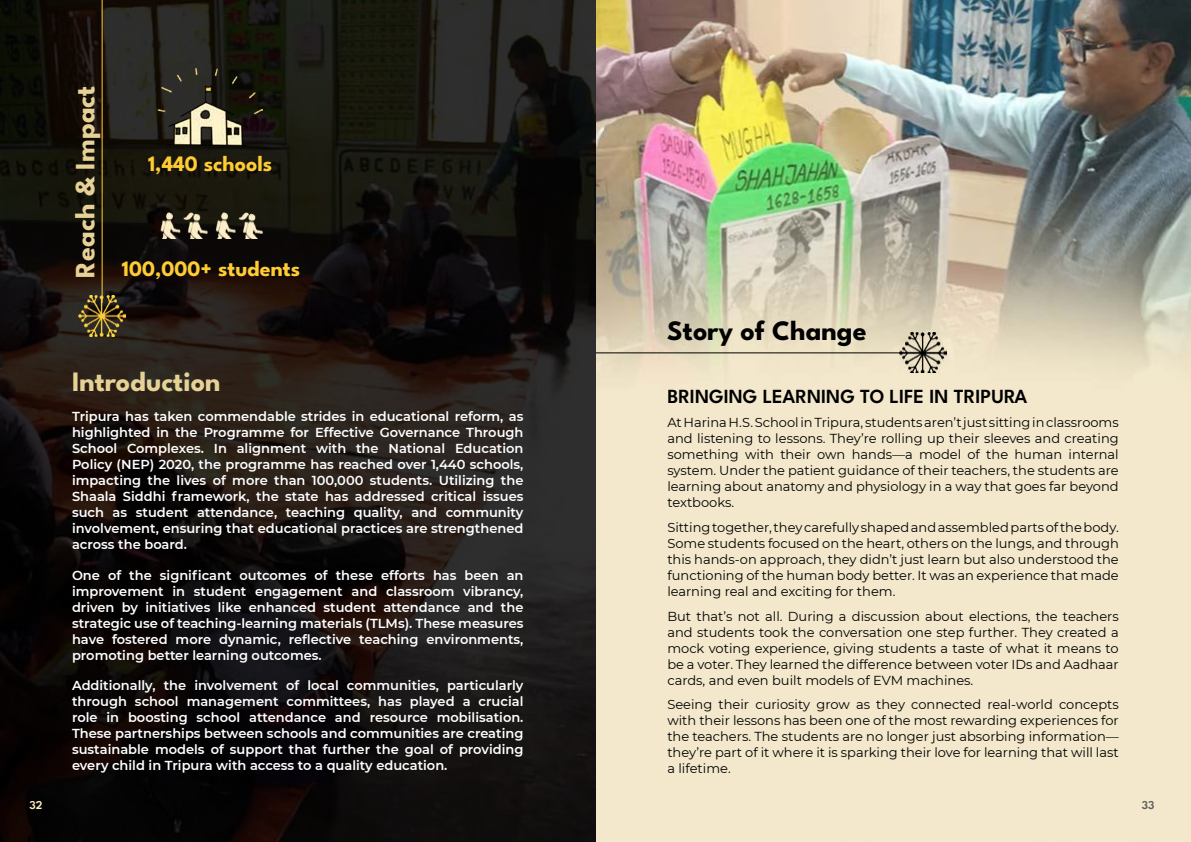
<style>
.page{position:relative;width:1191px;height:842px;background:#fff}
.page>*{position:absolute;margin:0;border:0;box-sizing:border-box;transform-origin:0 0}
.t1{font:700 28px "League Spartan";color:#e6d296}
.t2{font:700 28px "League Spartan";color:#000}
.t3{font:700 22px "League Spartan";color:#fc3}
.t4{font:600 20px "League Spartan";color:#000}
.t5{font:13px/16px "Montserrat";color:#000;text-align:justify}
.t6{font:600 13px/16px "Montserrat";color:#fff;text-align:justify}
.t7{font:600 12px "League Spartan";color:#ffeebd}
.t8{font:600 12px "League Spartan";color:#5a5a5a}
</style>
<div class="page">
<svg style="left:0;top:0;width:596px;height:842px;background:#171311"></svg>
<img style="left:158px;top:67px;width:105px;height:80px">
<img style="left:78px;top:295px;width:48px;height:41px">
<hr style="left:102px;top:0;width:1px;height:303px;background:#fc3">
<img style="left:158px;top:213px;width:106px;height:26px">
<img style="left:596px;top:0;width:595px;height:842px">
<img style="left:899px;top:332px;width:47px;height:41px">
<hr style="left:595px;top:352px;width:346px;height:1px;background:#000">
<h1 class="t1" style="left:63px;top:278px;width:193px;rotate:-90deg">Reach &amp; Impact</h1>
<h2 class="t3" style="left:148px;top:146px;width:126px">1,440 schools</h2>
<h2 class="t3" style="left:122px;top:252px;width:180px">100,000+ students</h2>
<h1 class="t1" style="left:72px;top:359px;width:150px">Introduction</h1>
<p class="t6" style="left:72px;top:408px;width:453px">Tripura has taken commendable strides in educational reform, as highlighted in the Programme for Effective Governance Through School Complexes. In alignment with the National Education Policy (NEP) 2020, the programme has reached over 1,440 schools, impacting the lives of more than 100,000 students. Utilizing the Shaala Siddhi framework, the state has addressed critical issues such as student attendance, teaching quality, and community involvement, ensuring that educational practices are strengthened across the board.</p>
<p class="t6" style="left:72px;top:566px;width:453px">One of the significant outcomes of these efforts has been an improvement in student engagement and classroom vibrancy, driven by initiatives like enhanced student attendance and the strategic use of teaching-learning materials (TLMs). These measures have fostered more dynamic, reflective teaching environments, promoting better learning outcomes.</p>
<p class="t6" style="left:72px;top:677px;width:453px">Additionally, the involvement of local communities, particularly through school management committees, has played a crucial role in boosting school attendance and resource mobilisation.<br>These partnerships between schools and communities are creating sustainable models of support that further the goal of providing every child in Tripura with access to a quality education.</p>
<h1 class="t2" style="left:667px;top:308px;width:201px">Story of Change</h1>
<h3 class="t4" style="left:667px;top:380px;width:362px">BRINGING LEARNING TO LIFE IN TRIPURA</h3>
<p class="t5" style="left:667px;top:414px;width:453px">At Harina H.S. School in Tripura, students aren’t just sitting in classrooms and listening to lessons. They’re rolling up their sleeves and creating something with their own hands—a model of the human internal system. Under the patient guidance of their teachers, the students are learning about anatomy and physiology in a way that goes far beyond textbooks.</p>
<p class="t5" style="left:667px;top:519px;width:453px">Sitting together, they carefully shaped and assembled parts of the body.<br>Some students focused on the heart, others on the lungs, and through this hands-on approach, they didn’t just learn but also understood the functioning of the human body better. It was an experience that made learning real and exciting for them.</p>
<p class="t5" style="left:667px;top:607px;width:453px">But that’s not all. During a discussion about elections, the teachers and students took the conversation one step further. They created a mock voting experience, giving students a taste of what it means to be a voter. They learned the difference between voter IDs and Aadhaar cards, and even built models of EVM machines.</p>
<p class="t5" style="left:667px;top:696px;width:453px">Seeing their curiosity grow as they connected real-world concepts with their lessons has been one of the most rewarding experiences for the teachers. The students are no longer just absorbing information— they’re part of it where it is sparking their love for learning that will last a lifetime.</p>
<p class="t7" style="left:29px;top:796px;width:15px">32</p>
<p class="t8" style="left:1141px;top:796px;width:14px">33</p>
</div>
